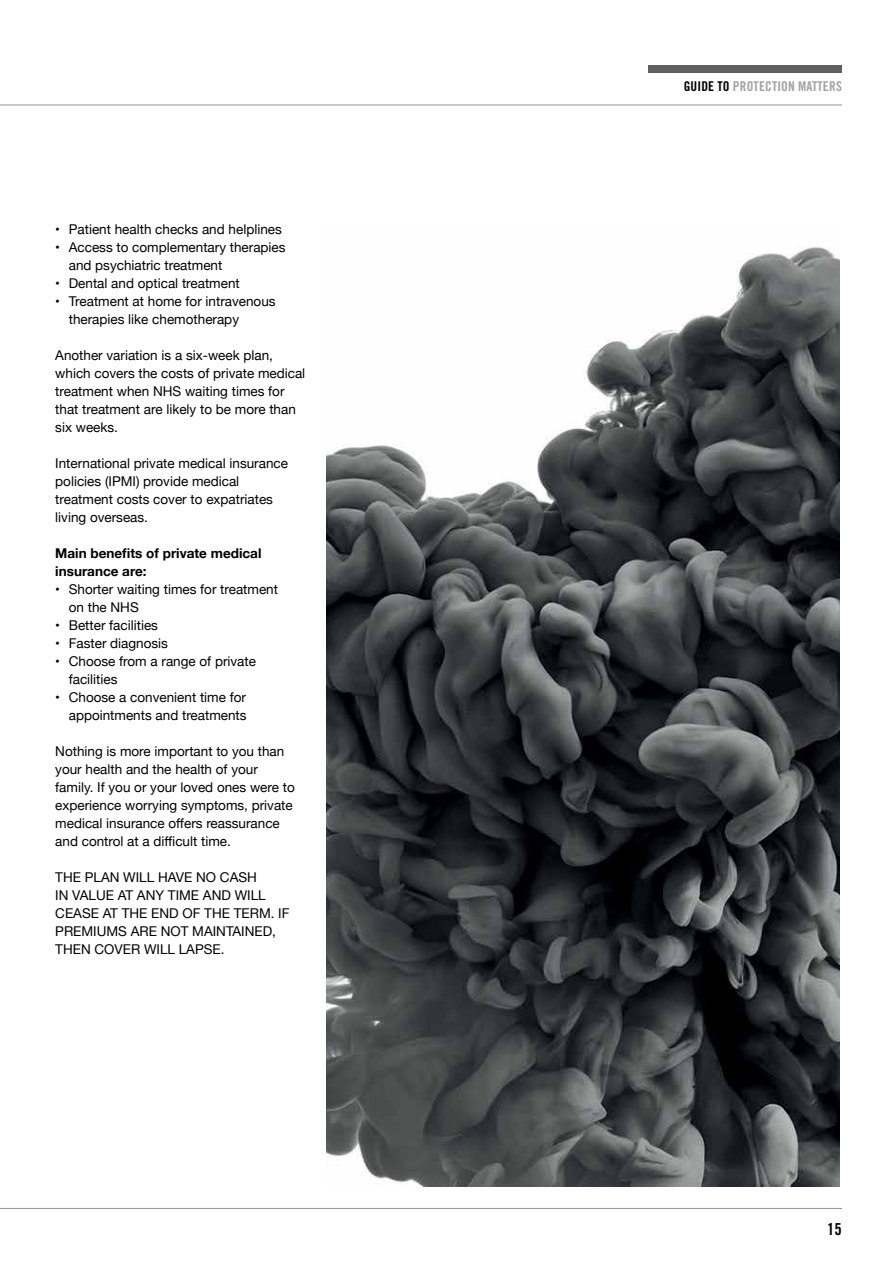
<style>
.page{position:relative;width:893px;height:1263px;background:#fff}
.page>*{position:absolute;margin:0;border:0;box-sizing:border-box;transform-origin:0 0}
.t1{font:16.5px "Trade Gothic Bold Cond Twenty";color:#000}
.t2{font:13.5px/18px "Helvetica Neue";color:#000}
.t3{font:700 13.5px/18px "Helvetica Neue";color:#000}
.t4{font:13.5px "Trade Gothic Bold Cond Twenty";letter-spacing:.01em;color:#a1a3a5}
.s1{color:#000}
</style>
<div class="page">
<hr style="left:0;top:1208px;width:842px;height:1px;background:#939598">
<hr style="left:0;top:105px;width:842px;height:1px;background:#939598">
<div style="left:648px;top:65px;width:194px;height:8px;background:#5f6062"></div>
<img style="left:326px;top:246px;width:513px;height:940px">
<p class="t2" style="left:55px;top:220px;width:228px">• Patient health checks and helplines</p>
<p class="t2" style="left:69px;top:238px;width:218px;text-indent:-14px">• Access to complementary therapies and psychiatric treatment</p>
<p class="t2" style="left:55px;top:274px;width:186px">• Dental and optical treatment</p>
<p class="t2" style="left:69px;top:292px;width:208px;text-indent:-14px">• Treatment at home for intravenous therapies like chemotherapy</p>
<p class="t2" style="left:55px;top:346px;width:252px">Another variation is a six-week plan, which covers the costs of private medical treatment when NHS waiting times for that treatment are likely to be more than six weeks.</p>
<p class="t2" style="left:55px;top:454px;width:234px">International private medical insurance policies (IPMI) provide medical treatment costs cover to expatriates living overseas.</p>
<p class="t3" style="left:55px;top:544px;width:208px">Main benefits of private medical insurance are:</p>
<p class="t2" style="left:69px;top:580px;width:211px;text-indent:-14px">• Shorter waiting times for treatment on the NHS</p>
<p class="t2" style="left:55px;top:616px;width:104px">• Better facilities</p>
<p class="t2" style="left:55px;top:634px;width:114px">• Faster diagnosis</p>
<p class="t2" style="left:69px;top:652px;width:189px;text-indent:-14px">• Choose from a range of private facilities</p>
<p class="t2" style="left:55px;top:688px;width:193px;text-align:right">• Choose a convenient time for appointments and treatments</p>
<p class="t2" style="left:55px;top:742px;width:241px">Nothing is more important to you than your health and the health of your family. If you or your loved ones were to experience worrying symptoms, private medical insurance offers reassurance and control at a difficult time.</p>
<p class="t2" style="left:55px;top:868px;width:236px">THE PLAN WILL HAVE NO CASH<br>IN VALUE AT ANY TIME AND WILL<br>CEASE AT THE END OF THE TERM. IF<br>PREMIUMS ARE NOT MAINTAINED,<br>THEN COVER WILL LAPSE.</p>
<p class="t4" style="left:684px;top:78px;width:160px"><span class="s1">GUIDE TO</span> PROTECTION MATTERS</p>
<p class="t1" style="left:827px;top:1219px;width:16px">15</p>
</div>
